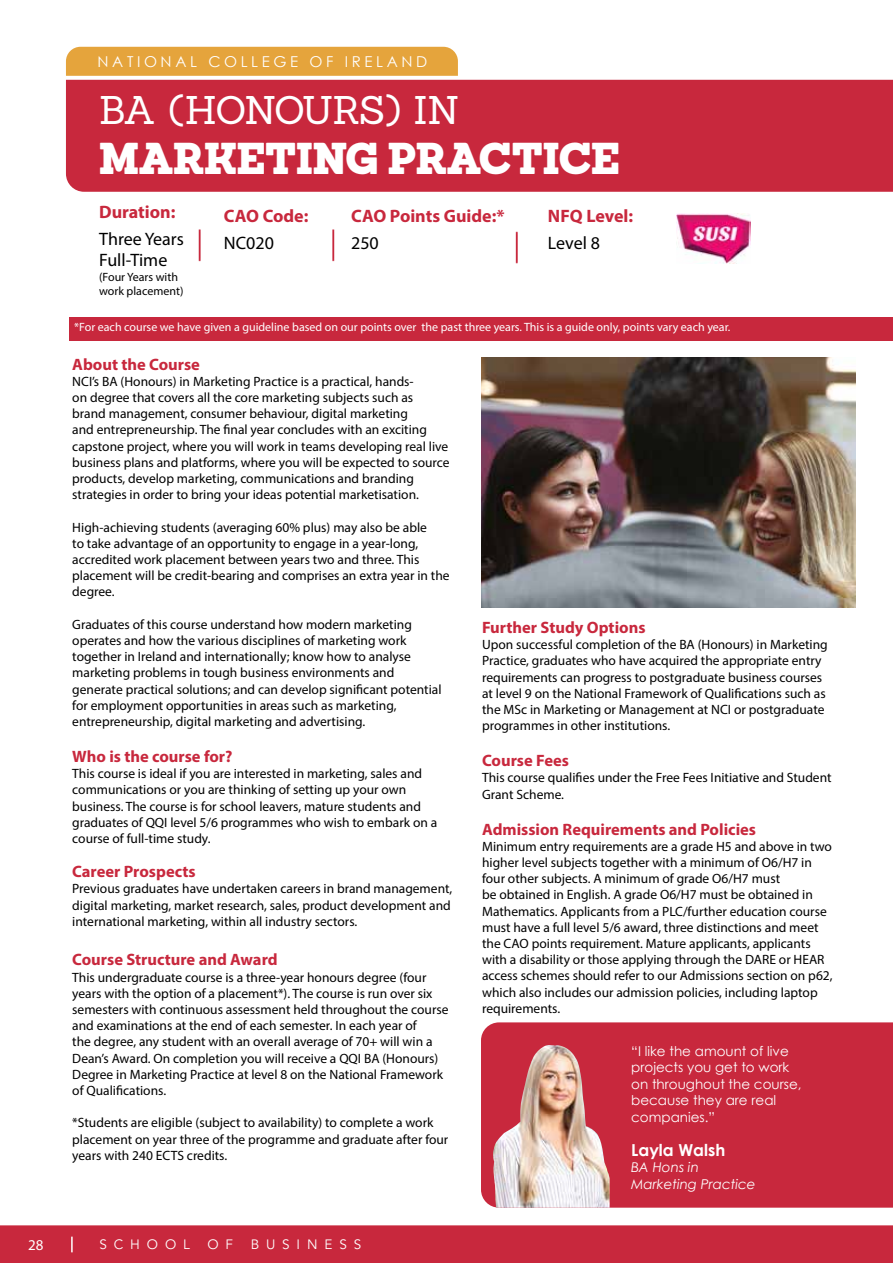
<style>
.page{position:relative;width:893px;height:1263px;background:#fff}
.page>*{position:absolute;margin:0;border:0;box-sizing:border-box;transform-origin:0 0}
.t1{font:900 43.5px "Sanchez";letter-spacing:-.01em;color:#fff}
.t2{font:39px "Sanchez";letter-spacing:-.04em;color:#fff}
.t3{font:700 18px "Myriad Pro";color:#c8283d}
.t4{font:18px/21px "Myriad Pro";color:#000}
.t5{font:700 16.5px "Myriad Pro";color:#c8283d}
.t6{font:700 16.5px "Century Gothic";color:#fff}
.t7{font:15px "Century Gothic";letter-spacing:.24em;color:#fff}
.t8{font:15px "Myriad Pro";color:#fff}
.t9{font:13.5px/16.2px "Myriad Pro";color:#000}
.t10{font:13.5px/16.5px "Century Gothic";color:#fff}
.t11{font:italic 13.5px/16.2px "Century Gothic";color:#fff}
.t12{font:13.5px "Avenir";letter-spacing:.51em;color:#fff}
.t13{font:12px "Myriad Pro";color:#fff}
.t14{font:12px/13.5px "Myriad Pro";color:#000}
</style>
<div class="page">
<div style="left:481px;top:1022px;width:412px;height:186px;background:#c8283d"></div>
<img style="left:493px;top:1044px;width:117px;height:164px">
<img style="left:481px;top:357px;width:374px;height:251px">
<img style="left:676px;top:214px;width:74px;height:49px">
<div style="left:66px;top:80px;width:827px;height:112px;background:#c8283d"></div>
<div style="left:66px;top:47px;width:392px;height:29px;background:#e5a43c"></div>
<hr style="left:199px;top:229px;width:2px;height:32px;background:#c8283d">
<hr style="left:332px;top:229px;width:2px;height:32px;background:#c8283d">
<hr style="left:516px;top:232px;width:2px;height:31px;background:#c8283d">
<div style="left:70px;top:317px;width:823px;height:23px;background:#c8283d"></div>
<div style="left:0;top:1225px;width:893px;height:38px;background:#c8283d"></div>
<p class="t7" style="left:98px;top:51px;width:331px">NATIONAL COLLEGE OF IRELAND</p>
<h2 class="t2" style="left:99px;top:85px;width:362px">BA (HONOURS) IN</h2>
<h1 class="t1" style="left:99px;top:127px;width:522px">MARKETING PRACTICE</h1>
<h3 class="t3" style="left:99px;top:201px;width:78px">Duration:</h3>
<h3 class="t4" style="left:99px;top:228px;width:86px">Three Years<br>Full-Time</h3>
<p class="t14" style="left:99px;top:270px;width:86px">(Four Years with work placement)</p>
<h3 class="t3" style="left:224px;top:204px;width:86px">CAO Code:</h3>
<h3 class="t4" style="left:224px;top:232px;width:51px">NC020</h3>
<h3 class="t3" style="left:351px;top:204px;width:155px">CAO Points Guide:*</h3>
<h3 class="t4" style="left:351px;top:232px;width:29px">250</h3>
<h3 class="t3" style="left:548px;top:204px;width:87px">NFQ Level:</h3>
<h3 class="t4" style="left:548px;top:232px;width:54px">Level 8</h3>
<p class="t13" style="left:74px;top:320px;width:658px">*For each course we have given a guideline based on our points over the past three years. This is a guide only, points vary each year.</p>
<p class="t5" style="left:72px;top:353px;width:129px">About the Course</p>
<p class="t9" style="left:72px;top:373px;width:379px">NCI’s BA (Honours) in Marketing Practice is a practical, hands-<br>on degree that covers all the core marketing subjects such as brand management, consumer behaviour, digital marketing<br>and entrepreneurship. The final year concludes with an exciting capstone project, where you will work in teams developing real live business plans and platforms, where you will be expected to source products, develop marketing, communications and branding strategies in order to bring your ideas potential marketisation.</p>
<p class="t9" style="left:72px;top:519px;width:379px">High-achieving students (averaging 60% plus) may also be able<br>to take advantage of an opportunity to engage in a year-long, accredited work placement between years two and three. This placement will be credit-bearing and comprises an extra year in the degree.</p>
<p class="t9" style="left:72px;top:616px;width:371px">Graduates of this course understand how modern marketing operates and how the various disciplines of marketing work together in Ireland and internationally; know how to analyse marketing problems in tough business environments and generate practical solutions; and can develop significant potential for employment opportunities in areas such as marketing, entrepreneurship, digital marketing and advertising.</p>
<p class="t5" style="left:72px;top:746px;width:162px">Who is the course for?</p>
<p class="t9" style="left:72px;top:765px;width:367px">This course is ideal if you are interested in marketing, sales and communications or you are thinking of setting up your own business. The course is for school leavers, mature students and graduates of QQI level 5/6 programmes who wish to embark on a course of full-time study.</p>
<p class="t5" style="left:72px;top:861px;width:125px">Career Prospects</p>
<p class="t9" style="left:72px;top:881px;width:382px;text-align:justify">Previous graduates have undertaken careers in brand management, digital marketing, market research, sales, product development and international marketing, within all industry sectors.</p>
<p class="t5" style="left:72px;top:949px;width:207px">Course Structure and Award</p>
<p class="t9" style="left:72px;top:969px;width:378px">This undergraduate course is a three-year honours degree (four years with the option of a placement*). The course is run over six semesters with continuous assessment held throughout the course and examinations at the end of each semester. In each year of<br>the degree, any student with an overall average of 70+ will win a Dean’s Award. On completion you will receive a QQI BA (Honours)<br>Degree in Marketing Practice at level 8 on the National Framework of Qualifications.</p>
<p class="t9" style="left:72px;top:1115px;width:378px">*Students are eligible (subject to availability) to complete a work placement on year three of the programme and graduate after four years with 240 ECTS credits.</p>
<p class="t8" style="left:28px;top:1236px;width:17px">28</p>
<p class="t12" style="left:100px;top:1234px;width:92px">SCHOOL</p>
<p class="t12" style="left:207px;top:1234px;width:27px">O F</p>
<p class="t12" style="left:251px;top:1234px;width:112px">BUSINESS</p>
<p class="t5" style="left:482px;top:617px;width:165px">Further Study Options</p>
<p class="t9" style="left:482px;top:636px;width:347px">Upon successful completion of the BA (Honours) in Marketing Practice, graduates who have acquired the appropriate entry requirements can progress to postgraduate business courses at level 9 on the National Framework of Qualifications such as the MSc in Marketing or Management at NCI or postgraduate programmes in other institutions.</p>
<p class="t5" style="left:482px;top:750px;width:88px">Course Fees</p>
<p class="t9" style="left:482px;top:769px;width:351px">This course qualifies under the Free Fees Initiative and Student<br>Grant Scheme.</p>
<p class="t5" style="left:482px;top:818px;width:275px">Admission Requirements and Policies</p>
<p class="t9" style="left:482px;top:838px;width:352px">Minimum entry requirements are a grade H5 and above in two higher level subjects together with a minimum of O6/H7 in four other subjects. A minimum of grade O6/H7 must<br>be obtained in English. A grade O6/H7 must be obtained in Mathematics. Applicants from a PLC/further education course must have a full level 5/6 award, three distinctions and meet the CAO points requirement. Mature applicants, applicants with a disability or those applying through the DARE or HEAR access schemes should refer to our Admissions section on p62, which also includes our admission policies, including laptop requirements.</p>
<p class="t10" style="left:631px;top:1042px;width:172px">“I like the amount of live projects you get to work on throughout the course, because they are real companies.”</p>
<p class="t6" style="left:631px;top:1137px;width:96px">Layla Walsh</p>
<p class="t11" style="left:631px;top:1159px;width:126px">BA Hons in<br>Marketing Practice</p>
</div>
